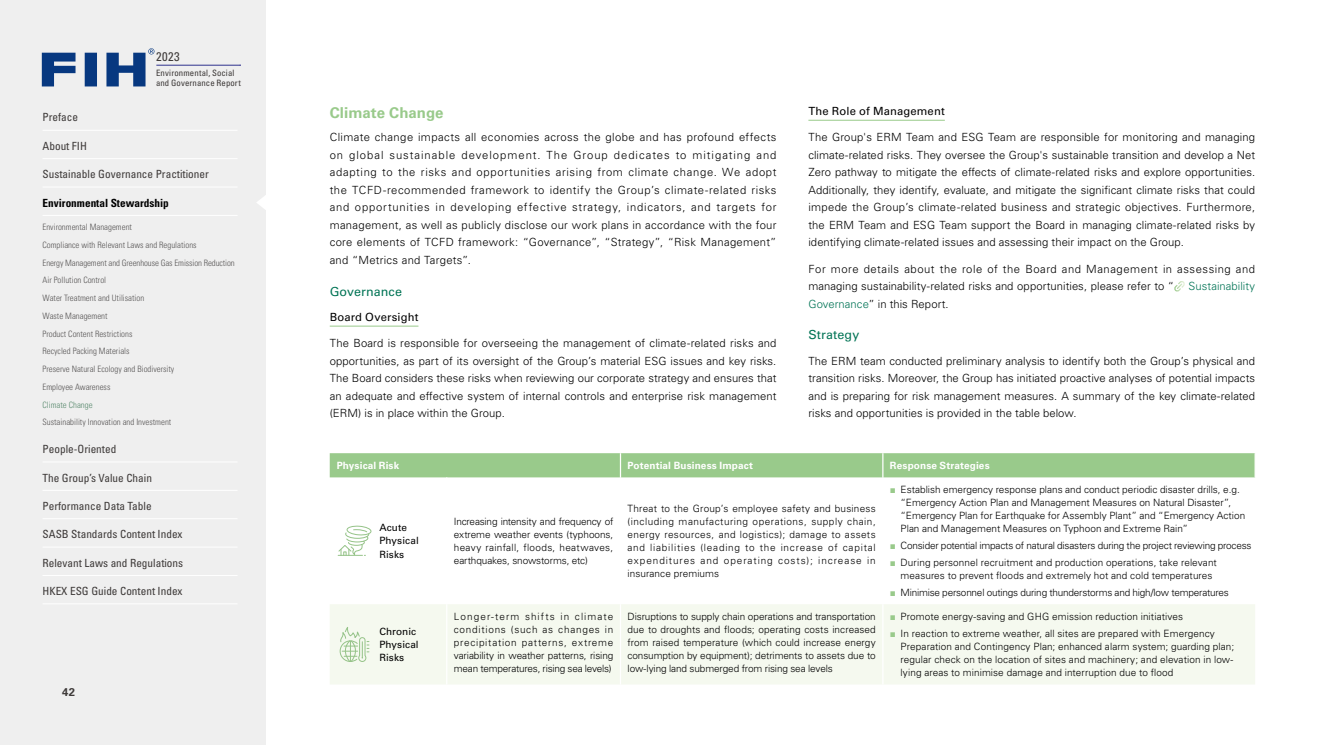
<style>
.page{position:relative;width:1319px;height:745px;background:#fff}
.page>*{position:absolute;margin:0;border:0;box-sizing:border-box;transform-origin:0 0}
.t1{font:700 15px "Univers LT Pro 65";letter-spacing:.005em;color:#99ca8b}
.t2{font:12.5px "Univers LT Pro 55 Roman";letter-spacing:.01em;color:#027455}
.t3{font:condensed 12.5px "Univers LT Pro";color:#3e3a39}
.t4{font:300 11.25px/17.5px "Univers LT Pro 45";letter-spacing:.005em;color:#000;text-align:justify}
.t5{font:condensed 11.25px "Univers LT Pro";color:#3e3a39}
.t6{font:11.25px "Univers LT Pro 55 Roman";letter-spacing:.01em;color:#000}
.t7{font:700 condensed 11.25px "Univers LT Pro";color:#000}
.t8{font:300 11.25px "Univers LT Pro 45";letter-spacing:.005em;color:#027455}
.t9{font:700 11.25px "Univers LT Pro 65";color:#3e3a39}
.t10{font:300 10px/13.1px "Univers LT Pro 45";color:#000;text-align:justify}
.t11{font:300 10px "Univers LT Pro 45";letter-spacing:-.02em;color:#000}
.t12{font:700 10px "Univers LT Pro 65";letter-spacing:.01em;color:#fff}
.t13{font:10px/13.1px "Univers LT Pro 55 Roman";letter-spacing:.005em;color:#000}
.t14{font:300 condensed 8.75px "Univers LT Pro";color:#595757}
.t15{font:condensed 8.75px/10.5px "Univers LT Pro";letter-spacing:.01em;color:#3e3a39}
.t16{font:300 condensed 8.75px "Univers LT Pro";color:#598a6e}
.s1{color:#027455}
.s2{font-family:"Microsoft Jheng Hei";font-weight:700;color:#99ca8b}
</style>
<div class="page">
<hr style="left:330px;top:325px;width:88px;height:1px;background:#99ca8b">
<hr style="left:808px;top:120px;width:136px;height:1px;background:#99ca8b">
<svg style="left:1174px;top:281px;width:11px;height:11px"></svg>
<div style="left:330px;top:604px;width:924px;height:80px;background:#f5f9ef"></div>
<hr style="left:882px;top:604px;width:1px;height:80px;background:#fff">
<hr style="left:446px;top:604px;width:1px;height:80px;background:#fff">
<hr style="left:619px;top:604px;width:2px;height:80px;background:#fff">
<div style="left:330px;top:453px;width:925px;height:24px;background:#99ca8b"></div>
<svg style="left:338px;top:525px;width:33px;height:30px"></svg>
<svg style="left:339px;top:626px;width:30px;height:35px"></svg>
<div style="left:0;top:0;width:266px;height:744px;background:#efefef"></div>
<hr style="left:43px;top:130px;width:194px;height:1px;background:#fff">
<hr style="left:43px;top:187px;width:194px;height:1px;background:#fff">
<hr style="left:43px;top:158px;width:194px;height:1px;background:#fff">
<hr style="left:156px;top:65px;width:84px;height:1px;background:#2f318e">
<svg style="left:42px;top:48px;width:112px;height:38px"></svg>
<hr style="left:43px;top:603px;width:194px;height:1px;background:#fff">
<hr style="left:43px;top:575px;width:194px;height:1px;background:#fff">
<hr style="left:43px;top:546px;width:194px;height:1px;background:#fff">
<hr style="left:43px;top:518px;width:194px;height:1px;background:#fff">
<hr style="left:43px;top:490px;width:194px;height:1px;background:#fff">
<hr style="left:43px;top:215px;width:194px;height:1px;background:#fff">
<svg style="left:257px;top:195px;width:9px;height:15px"></svg>
<hr style="left:43px;top:461px;width:194px;height:1px;background:#fff">
<p class="t3" style="left:156px;top:49px;width:25px">2023</p>
<p class="t5" style="left:43px;top:110px;width:37px">Preface</p>
<p class="t5" style="left:43px;top:139px;width:46px">About FIH</p>
<p class="t15" style="left:156px;top:67px;width:86px">Environmental, Social and Governance Report</p>
<p class="t5" style="left:43px;top:167px;width:168px">Sustainable Governance Practitioner</p>
<p class="t7" style="left:43px;top:195px;width:128px">Environmental Stewardship</p>
<p class="t14" style="left:43px;top:221px;width:91px">Environmental Management</p>
<p class="t14" style="left:43px;top:239px;width:156px">Compliance with Relevant Laws and Regulations</p>
<p class="t14" style="left:43px;top:256px;width:194px">Energy Management and Greenhouse Gas Emission Reduction</p>
<p class="t14" style="left:43px;top:292px;width:103px">Water Treatment and Utilisation</p>
<p class="t14" style="left:43px;top:274px;width:65px">Air Pollution Control</p>
<p class="t14" style="left:43px;top:309px;width:66px">Waste Management</p>
<p class="t14" style="left:43px;top:327px;width:91px">Product Content Restrictions</p>
<p class="t14" style="left:43px;top:345px;width:88px">Recycled Packing Materials</p>
<p class="t14" style="left:43px;top:363px;width:133px">Preserve Natural Ecology and Biodiversity</p>
<p class="t14" style="left:43px;top:380px;width:69px">Employee Awareness</p>
<p class="t16" style="left:43px;top:398px;width:52px">Climate Change</p>
<p class="t14" style="left:43px;top:416px;width:130px">Sustainability Innovation and Investment</p>
<p class="t5" style="left:43px;top:441px;width:75px">People-Oriented</p>
<p class="t5" style="left:43px;top:470px;width:111px">The Group’s Value Chain</p>
<p class="t5" style="left:43px;top:498px;width:111px">Performance Data Table</p>
<p class="t5" style="left:43px;top:527px;width:142px">SASB Standards Content Index</p>
<p class="t5" style="left:43px;top:555px;width:142px">Relevant Laws and Regulations</p>
<p class="t5" style="left:43px;top:583px;width:142px">HKEX ESG Guide Content Index</p>
<p class="t9" style="left:62px;top:683px;width:15px">42</p>
<h1 class="t1" style="left:330px;top:102px;width:115px">Climate Change</h1>
<p class="t4" style="left:330px;top:128px;width:448px">Climate change impacts all economies across the globe and has profound effects on global sustainable development. The Group dedicates to mitigating and adapting to the risks and opportunities arising from climate change. We adopt the TCFD-recommended framework to identify the Group’s climate-related risks and opportunities in developing effective strategy, indicators, and targets for management, as well as publicly disclose our work plans in accordance with the four core elements of TCFD framework: “Governance”, “Strategy”, “Risk Management” and “Metrics and Targets”.</p>
<p class="t2" style="left:330px;top:282px;width:74px">Governance</p>
<p class="t6" style="left:330px;top:309px;width:90px">Board Oversight</p>
<p class="t4" style="left:330px;top:334px;width:448px">The Board is responsible for overseeing the management of climate-related risks and opportunities, as part of its oversight of the Group’s material ESG issues and key risks.<br>The Board considers these risks when reviewing our corporate strategy and ensures that an adequate and effective system of internal controls and enterprise risk management (ERM) is in place within the Group.</p>
<p class="t6" style="left:808px;top:103px;width:138px">The Role of Management</p>
<p class="t4" style="left:808px;top:128px;width:448px">The Group's ERM Team and ESG Team are responsible for monitoring and managing climate-related risks. They oversee the Group's sustainable transition and develop a Net Zero pathway to mitigate the effects of climate-related risks and explore opportunities.<br>Additionally, they identify, evaluate, and mitigate the significant climate risks that could impede the Group’s climate-related business and strategic objectives. Furthermore, the ERM Team and ESG Team support the Board in managing climate-related risks by identifying climate-related issues and assessing their impact on the Group.</p>
<p class="t4" style="left:808px;top:259px;width:448px">For more details about the role of the Board and Management in assessing and managing sustainability-related risks and opportunities, please refer to “</p>
<p class="t8" style="left:1188px;top:278px;width:68px">Sustainability</p>
<p class="t4" style="left:808px;top:294px;width:142px"><span class="s1">Governance</span>” in this Report.</p>
<p class="t2" style="left:808px;top:326px;width:52px">Strategy</p>
<p class="t4" style="left:808px;top:351px;width:448px">The ERM team conducted preliminary analysis to identify both the Group’s physical and transition risks. Moreover, the Group has initiated proactive analyses of potential impacts and is preparing for risk management measures. A summary of the key climate-related risks and opportunities is provided in the table below.</p>
<p class="t12" style="left:337px;top:458px;width:64px">Physical Risk</p>
<p class="t12" style="left:627px;top:458px;width:127px">Potential Business Impact</p>
<p class="t12" style="left:889px;top:458px;width:101px">Response Strategies</p>
<p class="t13" style="left:379px;top:520px;width:41px">Acute<br>Physical<br>Risks</p>
<p class="t10" style="left:454px;top:514px;width:161px">Increasing intensity and frequency of extreme weather events (typhoons, heavy rainfall, floods, heatwaves, earthquakes, snowstorms, etc)</p>
<p class="t10" style="left:627px;top:501px;width:250px">Threat to the Group’s employee safety and business (including manufacturing operations, supply chain, energy resources, and logistics); damage to assets and liabilities (leading to the increase of capital expenditures and operating costs); increase in insurance premiums</p>
<p class="t10" style="left:900px;top:482px;width:346px;text-align:left;text-indent:-11px"><span class="s2">■</span> Establish emergency response plans and conduct periodic disaster drills, e.g. “Emergency Action Plan and Management Measures on Natural Disaster”, “Emergency Plan for Earthquake for Assembly Plant” and “Emergency Action Plan and Management Measures on Typhoon and Extreme Rain”</p>
<p class="t11" style="left:889px;top:538px;width:363px"><span class="s2">■</span> Consider potential impacts of natural disasters during the project reviewing process</p>
<p class="t10" style="left:900px;top:555px;width:318px;text-indent:-11px"><span class="s2">■</span> During personnel recruitment and production operations, take relevant measures to prevent floods and extremely hot and cold temperatures</p>
<p class="t11" style="left:889px;top:585px;width:340px"><span class="s2">■</span> Minimise personnel outings during thunderstorms and high/low temperatures</p>
<p class="t13" style="left:379px;top:623px;width:41px">Chronic<br>Physical<br>Risks</p>
<p class="t10" style="left:454px;top:609px;width:161px">Longer-term shifts in climate conditions (such as changes in precipitation patterns, extreme variability in weather patterns, rising mean temperatures, rising sea levels)</p>
<p class="t10" style="left:627px;top:609px;width:250px">Disruptions to supply chain operations and transportation due to droughts and floods; operating costs increased from raised temperature (which could increase energy consumption by equipment); detriments to assets due to low-lying land submerged from rising sea levels</p>
<p class="t10" style="left:889px;top:609px;width:294px"><span class="s2">■</span> Promote energy-saving and GHG emission reduction initiatives</p>
<p class="t10" style="left:900px;top:625px;width:335px;text-align:left;text-indent:-11px"><span class="s2">■</span> In reaction to extreme weather, all sites are prepared with Emergency Preparation and Contingency Plan; enhanced alarm system; guarding plan; regular check on the location of sites and machinery; and elevation in low&shy;lying areas to minimise damage and interruption due to flood</p>
</div>
